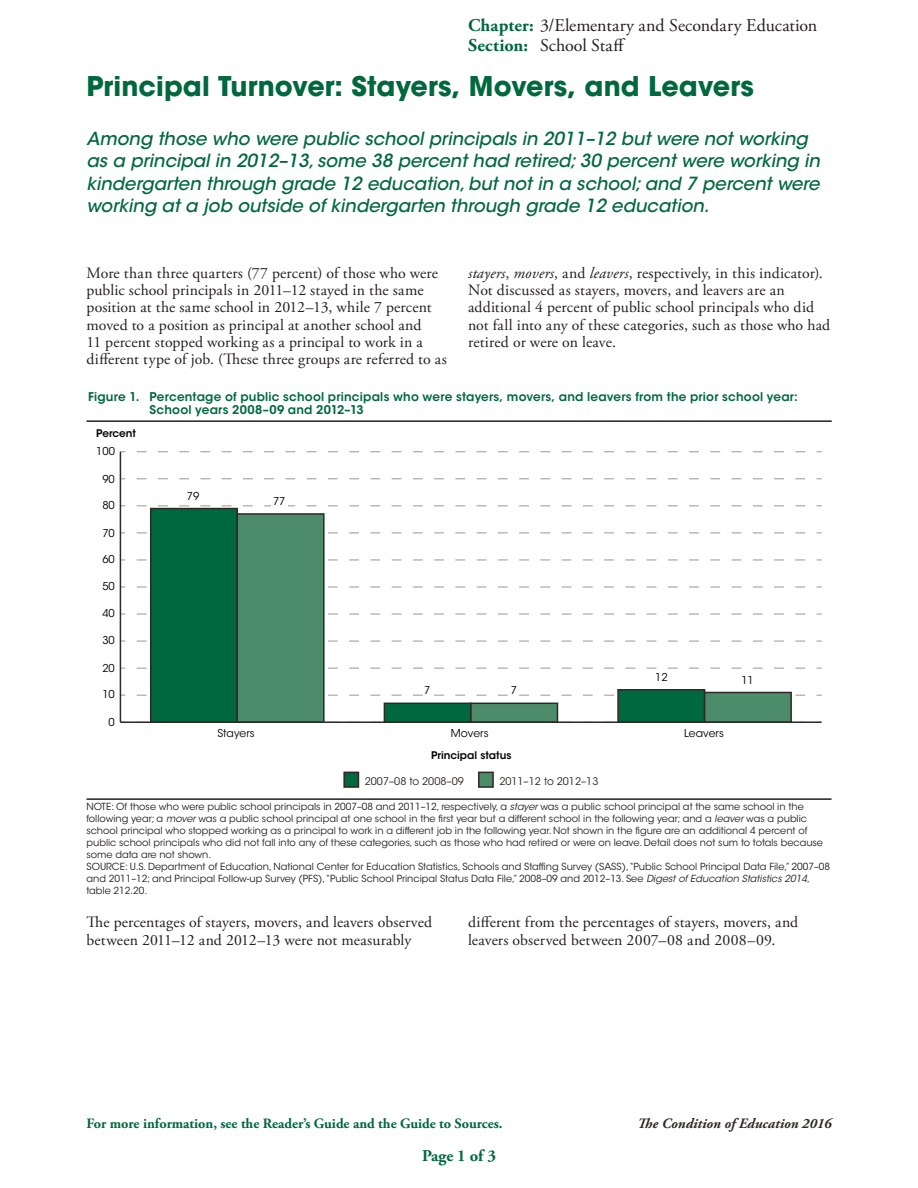
<style>
.page{position:relative;width:918px;height:1188px;background:#fff}
.page>*{position:absolute;margin:0;border:0;box-sizing:border-box;transform-origin:0 0}
.t1{font:700 27px "ITC Avant Garde Std";color:#00683e}
.t2{font:italic 500 18px/22.5px "ITC Avant Garde Std";color:#00683e}
.t3{font:18px/20.2px "Adobe Garamond Pro";color:#231f20}
.t4{font:700 16.5px "Adobe Garamond Pro";color:#00683e}
.t5{font:15.75px/17.2px "Adobe Garamond Pro";letter-spacing:.005em;color:#231f20}
.t6{font:700 14.25px "Adobe Garamond Pro";color:#00683e}
.t7{font:italic 700 14.25px "Adobe Garamond Pro";color:#2e2926}
.t8{font:600 12px/13.5px "ITC Avant Garde Std";letter-spacing:.015em;color:#00683e}
.t9{font:10.8px "ITC Avant Garde Std";color:#050504}
.t10{font:10.5px "ITC Avant Garde Std";color:#2e2926}
.t11{font:600 10.5px "ITC Avant Garde Std";color:#050504}
.t12{font:9.75px/12px "ITC Avant Garde Std";color:#231f20}
.s1{font-weight:700;color:#00683e}
.s2{font-style:italic}
</style>
<div class="page">
<hr style="left:87px;top:420px;width:745px;height:2px;background:#231f20">
<svg style="left:137px;top:695px;width:669px;height:1px"></svg>
<svg style="left:137px;top:668px;width:669px;height:1px"></svg>
<svg style="left:137px;top:641px;width:669px;height:1px"></svg>
<svg style="left:137px;top:613px;width:668px;height:2px"></svg>
<svg style="left:137px;top:586px;width:668px;height:2px"></svg>
<svg style="left:137px;top:559px;width:669px;height:2px"></svg>
<svg style="left:137px;top:532px;width:669px;height:1px"></svg>
<svg style="left:137px;top:505px;width:669px;height:1px"></svg>
<svg style="left:137px;top:478px;width:669px;height:1px"></svg>
<svg style="left:137px;top:451px;width:669px;height:1px"></svg>
<div style="left:150px;top:508px;width:88px;height:215px;background:#00683e;border:2px solid #2e2926"></div>
<div style="left:237px;top:513px;width:88px;height:210px;background:#4d8c6a;border:2px solid #2e2926"></div>
<div style="left:384px;top:703px;width:88px;height:20px;background:#00683e;border:2px solid #2e2926"></div>
<div style="left:470px;top:703px;width:88px;height:20px;background:#4d8c6a;border:2px solid #2e2926"></div>
<div style="left:617px;top:689px;width:88px;height:34px;background:#00683e;border:2px solid #2e2926"></div>
<div style="left:704px;top:692px;width:88px;height:31px;background:#4d8c6a;border:2px solid #2e2926"></div>
<hr style="left:120px;top:452px;width:1px;height:270px;background:#2e2926">
<hr style="left:120px;top:721px;width:701px;height:2px;background:#2e2926">
<div style="left:271px;top:496px;width:16px;height:13px;background:#fff"></div>
<div style="left:344px;top:772px;width:14px;height:15px;background:#00683e"></div>
<div style="left:343px;top:772px;width:16px;height:16px;border:2px solid #2e2926"></div>
<svg style="left:478px;top:771px;width:16px;height:17px"></svg>
<hr style="left:87px;top:798px;width:744px;height:2px;background:#231f20">
<p class="t3" style="left:468px;top:16px;width:351px"><span class="s1">Chapter:</span> 3/Elementary and Secondary Education<br><span class="s1">Section:</span> School Staff</p>
<h1 class="t1" style="left:87px;top:69px;width:669px">Principal Turnover: Stayers, Movers, and Leavers</h1>
<p class="t2" style="left:87px;top:127px;width:735px">Among those who were public school principals in 2011–12 but were not working as a principal in 2012–13, some 38 percent had retired; 30 percent were working in kindergarten through grade 12 education, but not in a school; and 7 percent were working at a job outside of kindergarten through grade 12 education.</p>
<p class="t5" style="left:87px;top:265px;width:362px">More than three quarters (77 percent) of those who were public school principals in 2011–12 stayed in the same position at the same school in 2012–13, while 7 percent moved to a position as principal at another school and<br>11 percent stopped working as a principal to work in a different type of job. (These three groups are referred to as</p>
<p class="t5" style="left:468px;top:265px;width:364px"><span class="s2">stayers</span>, <span class="s2">movers</span>, and <span class="s2">leavers</span>, respectively, in this indicator).<br>Not discussed as stayers, movers, and leavers are an additional 4 percent of public school principals who did not fall into any of these categories, such as those who had retired or were on leave.</p>
<p class="t8" style="left:150px;top:390px;width:650px;text-indent:-62px">Figure 1. Percentage of public school principals who were stayers, movers, and leavers from the prior school year:<br>School years 2008–09 and 2012–13</p>
<p class="t11" style="left:96px;top:427px;width:41px">Percent</p>
<p class="t9" style="left:96px;top:445px;width:20px">100</p>
<p class="t9" style="left:102px;top:472px;width:14px">90</p>
<p class="t9" style="left:102px;top:499px;width:14px">80</p>
<p class="t9" style="left:102px;top:527px;width:14px">70</p>
<p class="t9" style="left:102px;top:553px;width:14px">60</p>
<p class="t9" style="left:102px;top:579px;width:14px">50</p>
<p class="t9" style="left:102px;top:607px;width:14px">40</p>
<p class="t9" style="left:102px;top:633px;width:14px">30</p>
<p class="t9" style="left:102px;top:661px;width:14px">20</p>
<p class="t9" style="left:102px;top:687px;width:14px">10</p>
<p class="t9" style="left:109px;top:715px;width:8px">0</p>
<p class="t9" style="left:187px;top:490px;width:14px">79</p>
<p class="t9" style="left:273px;top:495px;width:14px">77</p>
<p class="t9" style="left:424px;top:683px;width:8px">7</p>
<p class="t9" style="left:511px;top:683px;width:8px">7</p>
<p class="t9" style="left:655px;top:671px;width:14px">12</p>
<p class="t9" style="left:741px;top:674px;width:14px">11</p>
<p class="t9" style="left:217px;top:727px;width:39px">Stayers</p>
<p class="t9" style="left:451px;top:727px;width:39px">Movers</p>
<p class="t9" style="left:684px;top:727px;width:41px">Leavers</p>
<p class="t11" style="left:431px;top:749px;width:82px">Principal status</p>
<p class="t10" style="left:365px;top:775px;width:100px">2007–08 to 2008–09</p>
<p class="t10" style="left:499px;top:775px;width:100px">2011–12 to 2012–13</p>
<p class="t12" style="left:87px;top:801px;width:745px">NOTE: Of those who were public school principals in 2007–08 and 2011–12, respectively, a <span class="s2">stayer</span> was a public school principal at the same school in the following year; a <span class="s2">mover</span> was a public school principal at one school in the first year but a different school in the following year; and a <span class="s2">leaver</span> was a public school principal who stopped working as a principal to work in a different job in the following year. Not shown in the figure are an additional 4 percent of public school principals who did not fall into any of these categories, such as those who had retired or were on leave. Detail does not sum to totals because some data are not shown.<br>SOURCE: U.S. Department of Education, National Center for Education Statistics, Schools and Staffing Survey (SASS),“Public School Principal Data File,” 2007–08 and 2011–12; and Principal Follow-up Survey (PFS),“Public School Principal Status Data File,” 2008–09 and 2012–13. See <span class="s2">Digest of Education Statistics 2014</span>, table 212.20.</p>
<p class="t5" style="left:87px;top:914px;width:347px">The percentages of stayers, movers, and leavers observed between 2011–12 and 2012–13 were not measurably</p>
<p class="t5" style="left:468px;top:914px;width:332px">different from the percentages of stayers, movers, and leavers observed between 2007–08 and 2008–09.</p>
<h3 class="t6" style="left:86px;top:1115px;width:418px">For more information, see the Reader’s Guide and the Guide to Sources.</h3>
<h3 class="t7" style="left:637px;top:1115px;width:196px">The Condition of Education 2016</h3>
<h3 class="t4" style="left:422px;top:1146px;width:75px">Page 1 of 3</h3>
</div>
